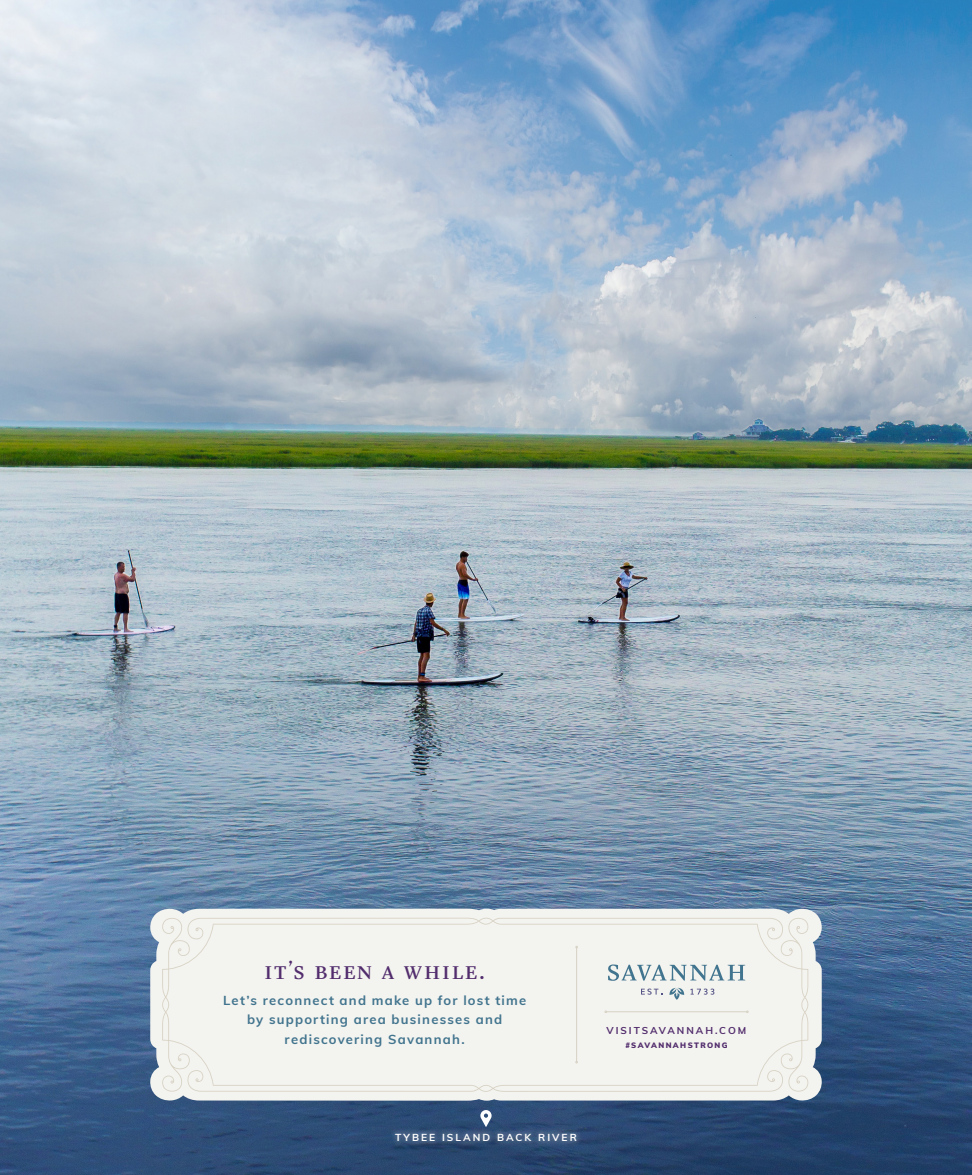
<style>
.page{position:relative;width:972px;height:1175px;background:#fff}
.page>*{position:absolute;margin:0;border:0;box-sizing:border-box;transform-origin:0 0}
.t1{font:27px "Charlotte Small Caps Plain";letter-spacing:.045em;color:#522d6d}
.t2{font:700 13.05px "Muli";letter-spacing:.095em;color:#41748e}
.t3{font:700 10.2px "Muli";letter-spacing:.2em;color:#fff}
.t4{font:700 10.05px "Muli";letter-spacing:.2em;color:#522d6d}
.t5{font:900 7.65px "Muli";letter-spacing:.175em;color:#522d6d}
</style>
<div class="page">
<img style="left:0;top:0;width:972px;height:1174px">
<div style="left:388px;top:1126px;width:195px;height:22px;background:#fff;opacity:.15"></div>
<svg style="left:480px;top:1110px;width:12px;height:16px"></svg>
<svg style="left:150px;top:908px;width:672px;height:192px;fill:#f3f3ef"></svg>
<div style="left:162px;top:1004px;width:646px;height:87px;background:#f3f3ef"></div>
<div style="left:162px;top:917px;width:646px;height:87px;background:#f3f3ef"></div>
<hr style="left:576px;top:948px;width:1px;height:113px;background:#d6d1c3">
<hr style="left:607px;top:1011px;width:140px;height:1px;background:#d6d1c3">
<svg style="left:608px;top:964px;width:137px;height:16px"></svg>
<svg style="left:641px;top:988px;width:22px;height:6px"></svg>
<svg style="left:691px;top:988px;width:23px;height:6px"></svg>
<svg style="left:669px;top:987px;width:15px;height:12px"></svg>
<p class="t1" style="left:264px;top:954px;width:222px">it’s been a while.</p>
<p class="t2" style="left:223px;top:990px;width:305px">Let’s reconnect and make up for lost time</p>
<p class="t2" style="left:247px;top:1010px;width:257px">by supporting area businesses and</p>
<p class="t2" style="left:285px;top:1030px;width:181px">rediscovering Savannah.</p>
<p class="t4" style="left:607px;top:1023px;width:141px">VISITSAVANNAH.COM</p>
<p class="t5" style="left:625px;top:1039px;width:104px">#SAVANNAHSTRONG</p>
<p class="t3" style="left:395px;top:1130px;width:183px">TYBEE ISLAND BACK RIVER</p>
</div>
